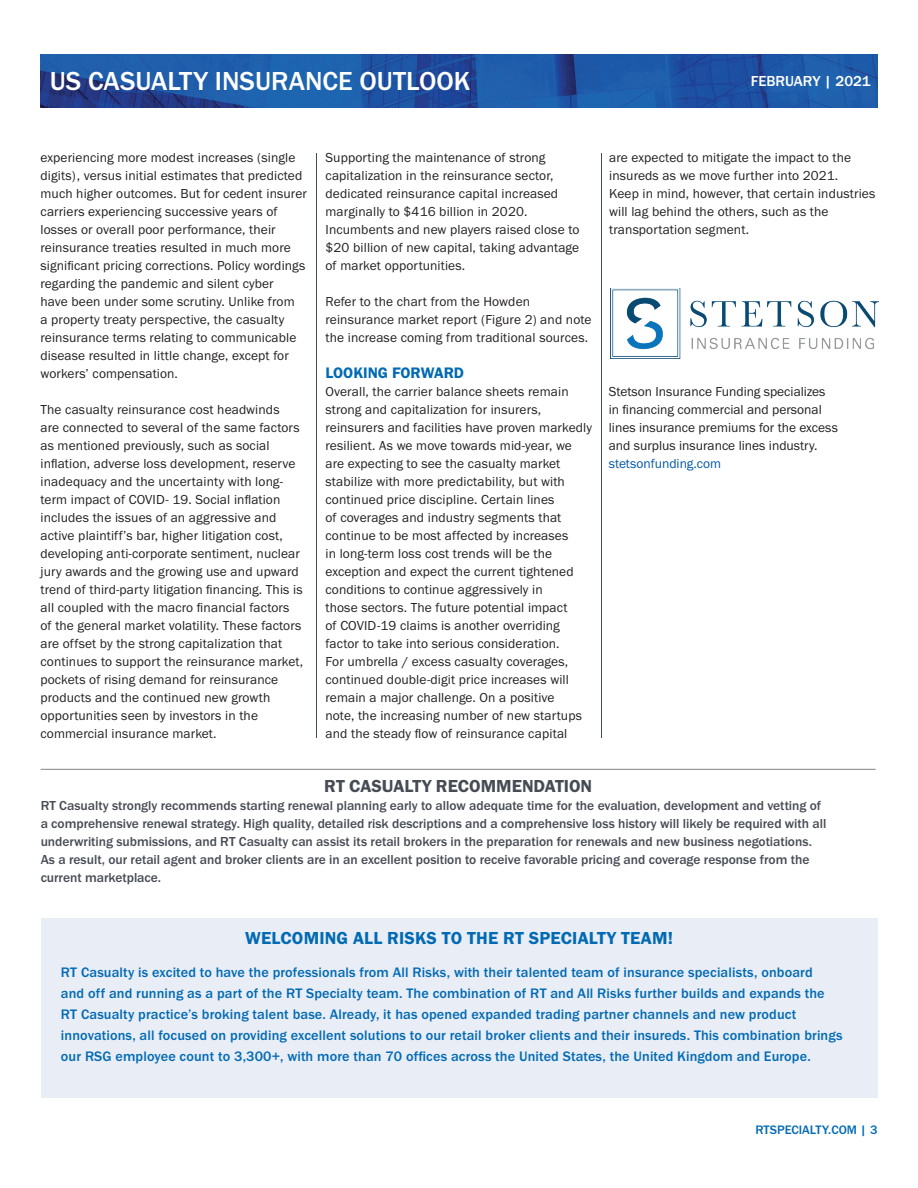
<style>
.page{position:relative;width:918px;height:1188px;background:#fff}
.page>*{position:absolute;margin:0;border:0;box-sizing:border-box;transform-origin:0 0}
.t1{font:500 27px "Franklin Gothic URW";color:#fff}
.t2{font:18px "Franklin Gothic URW Dem";letter-spacing:.01em;color:#016ab3}
.t3{font:18px "Franklin Gothic URW Dem";color:#464b54}
.t4{font:15.75px "Franklin Gothic URW Dem";letter-spacing:-.005em;color:#016ab3}
.t5{font:500 15px "Franklin Gothic URW";color:#fff}
.t6{font:500 14.25px/21px "Franklin Gothic URW";letter-spacing:.01em;color:#016ab3}
.t7{font:13.5px/18px "Franklin Gothic URW Boo";letter-spacing:.01em;color:#231f20}
.t8{font:500 13.5px/18px "Franklin Gothic URW";color:#464b54}
.t9{font:13.5px "Franklin Gothic URW Boo";color:#0158a6}
.t10{font:500 12.75px "Franklin Gothic URW";color:#016ab3}
</style>
<div class="page">
<hr style="left:316px;top:153px;width:1px;height:585px;background:#464b54">
<hr style="left:601px;top:153px;width:1px;height:585px;background:#464b54">
<img style="left:40px;top:54px;width:838px;height:54px">
<div style="left:41px;top:918px;width:837px;height:180px;background:#e8edf6"></div>
<img style="left:610px;top:288px;width:268px;height:70px">
<hr style="left:41px;top:769px;width:835px;height:1px;background:#808285">
<h1 class="t1" style="left:50px;top:64px;width:422px">US CASUALTY INSURANCE OUTLOOK</h1>
<p class="t5" style="left:751px;top:72px;width:121px">FEBRUARY | 2021</p>
<p class="t7" style="left:40px;top:148px;width:268px">experiencing more modest increases (single digits), versus initial estimates that predicted much higher outcomes. But for cedent insurer carriers experiencing successive years of losses or overall poor performance, their reinsurance treaties resulted in much more significant pricing corrections. Policy wordings regarding the pandemic and silent cyber<br>have been under some scrutiny. Unlike from<br>a property treaty perspective, the casualty reinsurance terms relating to communicable disease resulted in little change, except for workers’ compensation.</p>
<p class="t7" style="left:40px;top:400px;width:264px">The casualty reinsurance cost headwinds<br>are connected to several of the same factors as mentioned previously, such as social inflation, adverse loss development, reserve inadequacy and the uncertainty with long&shy;term impact of COVID- 19. Social inflation includes the issues of an aggressive and active plaintiff’s bar, higher litigation cost, developing anti-corporate sentiment, nuclear jury awards and the growing use and upward trend of third-party litigation financing. This is all coupled with the macro financial factors of the general market volatility. These factors are offset by the strong capitalization that continues to support the reinsurance market, pockets of rising demand for reinsurance products and the continued new growth opportunities seen by investors in the commercial insurance market.</p>
<p class="t7" style="left:325px;top:148px;width:255px">Supporting the maintenance of strong capitalization in the reinsurance sector, dedicated reinsurance capital increased marginally to $416 billion in 2020.<br>Incumbents and new players raised close to $20 billion of new capital, taking advantage of market opportunities.</p>
<p class="t7" style="left:325px;top:292px;width:268px">Refer to the chart from the Howden reinsurance market report (Figure 2) and note the increase coming from traditional sources.</p>
<p class="t4" style="left:326px;top:363px;width:140px">LOOKING FORWARD</p>
<p class="t7" style="left:326px;top:382px;width:268px">Overall, the carrier balance sheets remain strong and capitalization for insurers, reinsurers and facilities have proven markedly resilient. As we move towards mid-year, we are expecting to see the casualty market stabilize with more predictability, but with continued price discipline. Certain lines<br>of coverages and industry segments that continue to be most affected by increases<br>in long-term loss cost trends will be the exception and expect the current tightened conditions to continue aggressively in<br>those sectors. The future potential impact<br>of COVID-19 claims is another overriding factor to take into serious consideration.<br>For umbrella / excess casualty coverages, continued double-digit price increases will remain a major challenge. On a positive<br>note, the increasing number of new startups and the steady flow of reinsurance capital</p>
<p class="t7" style="left:609px;top:148px;width:268px">are expected to mitigate the impact to the insureds as we move further into 2021.<br>Keep in mind, however, that certain industries will lag behind the others, such as the transportation segment.</p>
<p class="t7" style="left:609px;top:382px;width:231px">Stetson Insurance Funding specializes in financing commercial and personal lines insurance premiums for the excess and surplus insurance lines industry.</p>
<p class="t9" style="left:609px;top:455px;width:114px">stetsonfunding.com</p>
<h2 class="t3" style="left:324px;top:775px;width:270px">RT CASUALTY RECOMMENDATION</h2>
<p class="t8" style="left:41px;top:796px;width:787px">RT Casualty strongly recommends starting renewal planning early to allow adequate time for the evaluation, development and vetting of a comprehensive renewal strategy. High quality, detailed risk descriptions and a comprehensive loss history will likely be required with all underwriting submissions, and RT Casualty can assist its retail brokers in the preparation for renewals and new business negotiations.<br>As a result, our retail agent and broker clients are in an excellent position to receive favorable pricing and coverage response from the current marketplace.</p>
<h2 class="t2" style="left:245px;top:926px;width:429px">WELCOMING ALL RISKS TO THE RT SPECIALTY TEAM!</h2>
<p class="t6" style="left:61px;top:961px;width:783px">RT Casualty is excited to have the professionals from All Risks, with their talented team of insurance specialists, onboard<br>and off and running as a part of the RT Specialty team. The combination of RT and All Risks further builds and expands the RT Casualty practice’s broking talent base. Already, it has opened expanded trading partner channels and new product innovations, all focused on providing excellent solutions to our retail broker clients and their insureds. This combination brings our RSG employee count to 3,300+, with more than 70 offices across the United States, the United Kingdom and Europe.</p>
<p class="t10" style="left:755px;top:1122px;width:124px">RTSPECIALTY.COM | 3</p>
</div>
